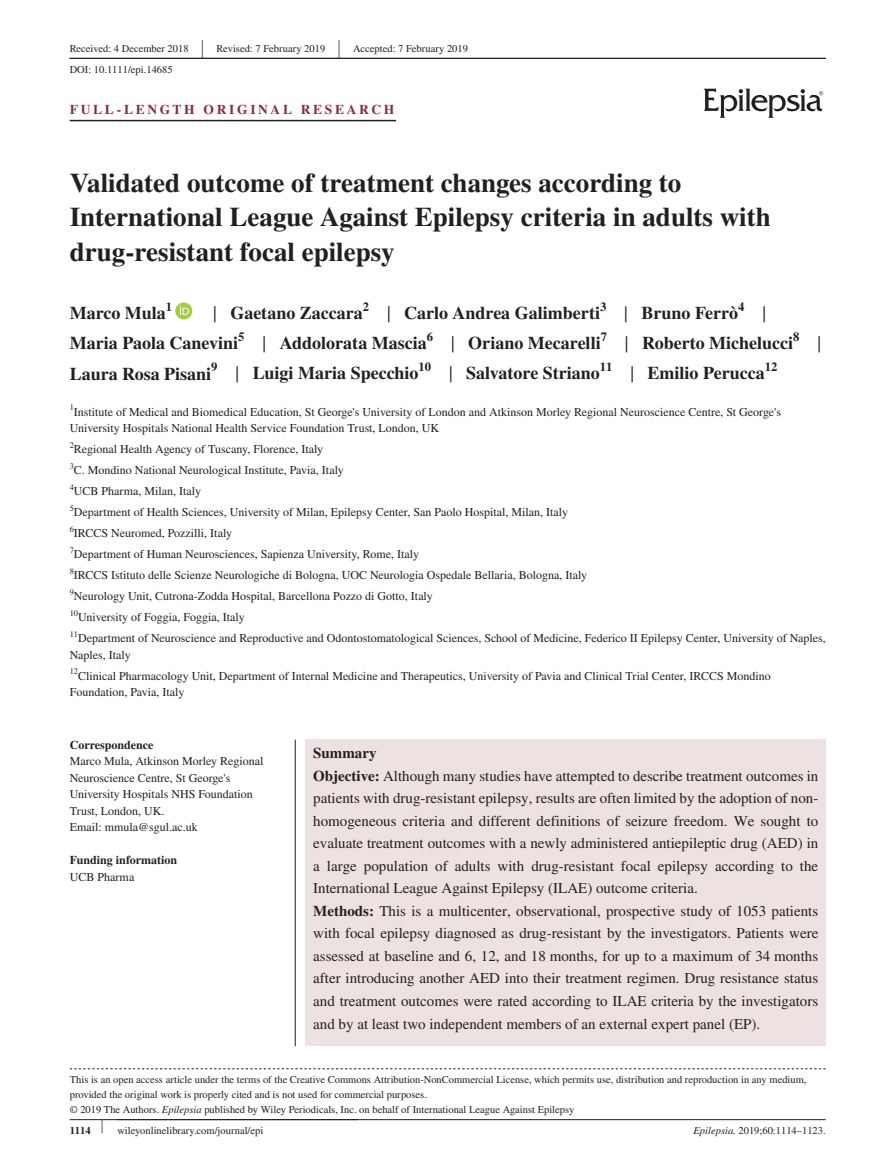
<style>
.page{position:relative;width:893px;height:1174px;background:#fff}
.page>*{position:absolute;margin:0;border:0;box-sizing:border-box;transform-origin:0 0}
.t1{font:700 27px/34.5px "STIX";color:#231f20}
.t2{font:26.55px "STIX";color:#231f20;scale:.4 1}
.t3{font:700 18px/30px "STIX";color:#231f20}
.t4{font:15px/22.5px "STIX";color:#231f20}
.t5{font:700 13.5px "STIX";letter-spacing:.2em;color:#8c284e}
.t6{font:12px/16.5px "STIX";color:#231f20}
.t7{font:700 12px "STIX";color:#231f20}
.t8{font:10.5px/15px "STIX";color:#231f20}
.t9{font:8.4px "STIX";color:#231f20}
.s1{font-weight:400;font-size:23.4px}
.s2{font-weight:700}
.s3{font-style:italic}
.s4{font-size:19.5px}
</style>
<div class="page">
<hr style="left:70px;top:1119px;width:756px;height:1px;background:#231f20">
<svg style="left:704px;top:88px;width:119px;height:30px"></svg>
<hr style="left:69px;top:58px;width:757px;height:1px;background:#231f20">
<hr style="left:70px;top:120px;width:326px;height:1px;background:#231f20">
<div style="left:175px;top:302px;width:17px;height:17px;background:#a5cd39;border-radius:50%"></div>
<svg style="left:180px;top:305px;width:9px;height:10px"></svg>
<div style="left:306px;top:739px;width:520px;height:307px;background:#eee1e1"></div>
<hr style="left:295px;top:739px;width:1px;height:307px;background:#231f20">
<svg style="left:70px;top:1068px;width:756px;height:1px"></svg>
<p class="t8" style="left:70px;top:41px;width:120px">Received: 4 December 2018</p>
<h2 class="t2" style="left:201px;top:31px;width:7px">|</h2>
<p class="t8" style="left:216px;top:41px;width:110px">Revised: 7 February 2019</p>
<h2 class="t2" style="left:338px;top:31px;width:7px">|</h2>
<p class="t8" style="left:353px;top:41px;width:116px">Accepted: 7 February 2019</p>
<p class="t8" style="left:70px;top:63px;width:104px">DOI: 10.1111/epi.14685</p>
<p class="t5" style="left:70px;top:101px;width:326px">FULL-LENGTH ORIGINAL RESEARCH</p>
<h1 class="t1" style="left:70px;top:165px;width:702px">Validated outcome of treatment changes according to<br>International League Against Epilepsy criteria in adults with drug-resistant focal epilepsy</h1>
<h3 class="t3" style="left:70px;top:298px;width:104px">Marco Mula<sup>1</sup></h3>
<h3 class="t3" style="left:70px;top:298px;width:753px;text-indent:144px"><span class="s1">|</span> Gaetano Zaccara<sup>2</sup> <span class="s1">|</span> Carlo Andrea Galimberti<sup>3</sup> <span class="s1">|</span> Bruno Ferrò<sup>4</sup> <span class="s1">|<br></span>Maria Paola Canevini<sup>5</sup> <span class="s1">|</span> Addolorata Mascia<sup>6</sup> <span class="s1">|</span> Oriano Mecarelli<sup>7</sup> <span class="s1">|</span> Roberto Michelucci<sup>8</sup> <span class="s1">|<br></span>Laura Rosa Pisani<sup>9</sup> <span class="s1">|</span> Luigi Maria Specchio<sup>10</sup> <span class="s1">|</span> Salvatore Striano<sup>11</sup> <span class="s1">|</span> Emilio Perucca<sup>12</sup></h3>
<p class="t9" style="left:70px;top:401px;width:6px">1</p>
<p class="t6" style="left:70px;top:404px;width:713px;text-indent:4px">Institute of Medical and Biomedical Education, St George's University of London and Atkinson Morley Regional Neuroscience Centre, St George's<br>University Hospitals National Health Service Foundation Trust, London, UK</p>
<p class="t9" style="left:70px;top:439px;width:6px">2</p>
<p class="t6" style="left:74px;top:441px;width:251px">Regional Health Agency of Tuscany, Florence, Italy</p>
<p class="t9" style="left:70px;top:460px;width:6px">3</p>
<p class="t6" style="left:74px;top:462px;width:271px">C. Mondino National Neurological Institute, Pavia, Italy</p>
<p class="t9" style="left:70px;top:481px;width:6px">4</p>
<p class="t6" style="left:74px;top:483px;width:129px">UCB Pharma, Milan, Italy</p>
<p class="t9" style="left:70px;top:502px;width:6px">5</p>
<p class="t6" style="left:74px;top:504px;width:496px">Department of Health Sciences, University of Milan, Epilepsy Center, San Paolo Hospital, Milan, Italy</p>
<p class="t9" style="left:70px;top:523px;width:6px">6</p>
<p class="t6" style="left:74px;top:525px;width:160px">IRCCS Neuromed, Pozzilli, Italy</p>
<p class="t9" style="left:70px;top:544px;width:6px">7</p>
<p class="t6" style="left:74px;top:546px;width:347px">Department of Human Neurosciences, Sapienza University, Rome, Italy</p>
<p class="t9" style="left:70px;top:565px;width:6px">8</p>
<p class="t6" style="left:74px;top:567px;width:515px">IRCCS Istituto delle Scienze Neurologiche di Bologna, UOC Neurologia Ospedale Bellaria, Bologna, Italy</p>
<p class="t9" style="left:70px;top:586px;width:6px">9</p>
<p class="t6" style="left:74px;top:588px;width:360px">Neurology Unit, Cutrona-Zodda Hospital, Barcellona Pozzo di Gotto, Italy</p>
<p class="t9" style="left:70px;top:607px;width:10px">10</p>
<p class="t6" style="left:78px;top:609px;width:168px">University of Foggia, Foggia, Italy</p>
<p class="t9" style="left:70px;top:628px;width:10px">11</p>
<p class="t6" style="left:70px;top:630px;width:758px;text-indent:8px">Department of Neuroscience and Reproductive and Odontostomatological Sciences, School of Medicine, Federico II Epilepsy Center, University of Naples,<br>Naples, Italy</p>
<p class="t9" style="left:70px;top:665px;width:10px">12</p>
<p class="t6" style="left:70px;top:668px;width:703px;text-indent:8px">Clinical Pharmacology Unit, Department of Internal Medicine and Therapeutics, University of Pavia and Clinical Trial Center, IRCCS Mondino<br>Foundation, Pavia, Italy</p>
<p class="t7" style="left:70px;top:737px;width:85px">Correspondence</p>
<p class="t6" style="left:70px;top:753px;width:195px">Marco Mula, Atkinson Morley Regional<br>Neuroscience Centre, St George's<br>University Hospitals NHS Foundation<br>Trust, London, UK.<br>Email: mmula@sgul.ac.uk</p>
<p class="t7" style="left:70px;top:853px;width:109px">Funding information</p>
<p class="t6" style="left:70px;top:869px;width:66px">UCB Pharma</p>
<p class="t4" style="left:313px;top:743px;width:507px"><span class="s2">Summary<br>Objective:</span> Although many studies have attempted to describe treatment outcomes in patients with drug-resistant epilepsy, results are often limited by the adoption of non&shy;homogeneous criteria and different definitions of seizure freedom. We sought to evaluate treatment outcomes with a newly administered antiepileptic drug (AED) in a large population of adults with drug-resistant focal epilepsy according to the International League Against Epilepsy (ILAE) outcome criteria.<br><span class="s2">Methods:</span> This is a multicenter, observational, prospective study of 1053 patients with focal epilepsy diagnosed as drug-resistant by the investigators. Patients were assessed at baseline and 6, 12, and 18 months, for up to a maximum of 34 months after introducing another AED into their treatment regimen. Drug resistance status and treatment outcomes were rated according to ILAE criteria by the investigators and by at least two independent members of an external expert panel (EP).</p>
<p class="t8" style="left:70px;top:1072px;width:738px">This is an open access article under the terms of the Creative Commons Attribution-NonCommercial License, which permits use, distribution and reproduction in any medium, provided the original work is properly cited and is not used for commercial purposes.<br>© 2019 The Authors. <span class="s3">Epilepsia</span> published by Wiley Periodicals, Inc. on behalf of International League Against Epilepsy</p>
<p class="t8" style="left:70px;top:1123px;width:195px"><span class="s2">1114</span> <span class="s4">|</span> wileyonlinelibrary.com/journal/epi</p>
<p class="t8" style="left:693px;top:1123px;width:134px"><span class="s3">Epilepsia.</span> 2019;60:1114–1123.</p>
</div>
